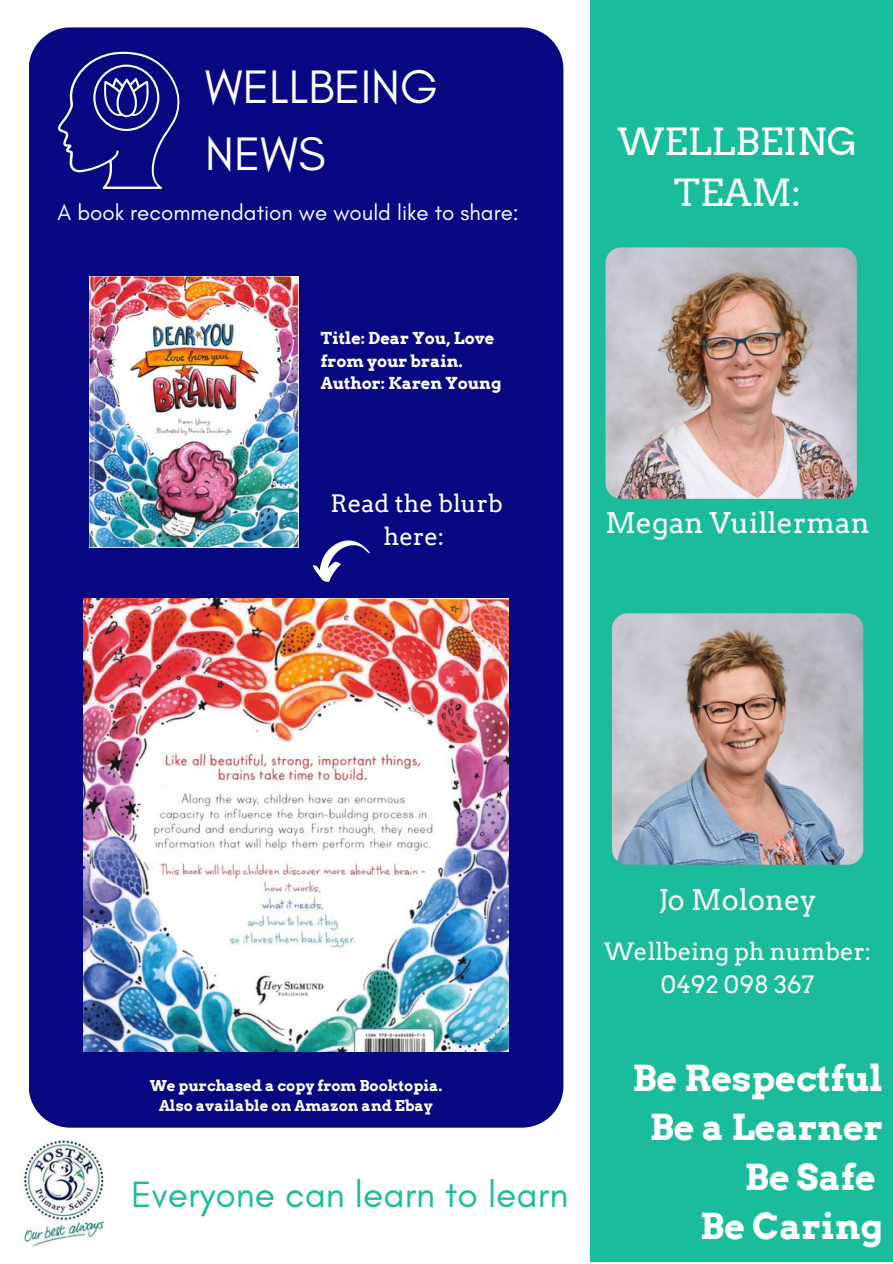
<style>
.page{position:relative;width:893px;height:1264px;background:#fff}
.page>*{position:absolute;margin:0;border:0;box-sizing:border-box;transform-origin:0 0}
.t1{font:47.85px/66.3px "Glacial Indifference";color:#fdfdfd}
.t2{font:37.35px/51.8px "Arvo";color:#fdfdfd;text-align:center}
.t3{font:37.2px "Glacial Indifference";color:#1bbc9b}
.t4{font:700 35.85px/49.2px "Arvo";color:#fff;text-align:right}
.t5{font:28.5px "Arvo";color:#fff}
.t6{font:24px/32.5px "Arvo";color:#fff;text-align:center}
.t7{font:23.85px/32.5px "Arvo";color:#fdfdfd;text-align:center}
.t8{font:22.35px "Glacial Indifference";color:#fdfdfd}
.t9{font:700 16.5px/22.5px "Arvo";color:#fff}
.t10{font:700 15px/20.2px "Arvo";color:#fff;text-align:center}
</style>
<div class="page">
<div style="left:590px;top:0;width:302px;height:1261px;background:#1bbc9b"></div>
<div style="left:29px;top:27px;width:534px;height:1100px;background:#080982"></div>
<svg style="left:58px;top:52px;width:122px;height:137px"></svg>
<img style="left:18px;top:1140px;width:86px;height:107px">
<img style="left:605px;top:247px;width:251px;height:252px;border-radius:16px">
<img style="left:612px;top:613px;width:251px;height:251px;border-radius:16px">
<img style="left:89px;top:276px;width:209px;height:271px">
<img style="left:83px;top:598px;width:425px;height:453px">
<svg style="left:313px;top:540px;width:57px;height:42px"></svg>
<h1 class="t1" style="left:205px;top:53px;width:234px">WELLBEING<br>NEWS</h1>
<h3 class="t8" style="left:58px;top:199px;width:462px">A book recommendation we would like to share:</h3>
<p class="t9" style="left:321px;top:327px;width:182px">Title: Dear You, Love from your brain.<br>Author: Karen Young</p>
<h3 class="t6" style="left:330px;top:487px;width:173px">Read the blurb here:</h3>
<h2 class="t2" style="left:617px;top:115px;width:241px">WELLBEING<br>TEAM:</h2>
<h3 class="t5" style="left:605px;top:505px;width:266px">Megan Vuillerman</h3>
<p class="t10" style="left:150px;top:1075px;width:294px">We purchased a copy from Booktopia.<br>Also available on Amazon and Ebay</p>
<h3 class="t3" style="left:131px;top:1171px;width:438px">Everyone can learn to learn</h3>
<h3 class="t5" style="left:658px;top:883px;width:160px">Jo Moloney</h3>
<h3 class="t7" style="left:604px;top:935px;width:268px">Wellbeing ph number:<br>0492 098 367</h3>
<h3 class="t4" style="left:632px;top:1053px;width:252px">Be Respectful<br>Be a Learner<br>Be Safe<br>Be Caring</h3>
</div>
